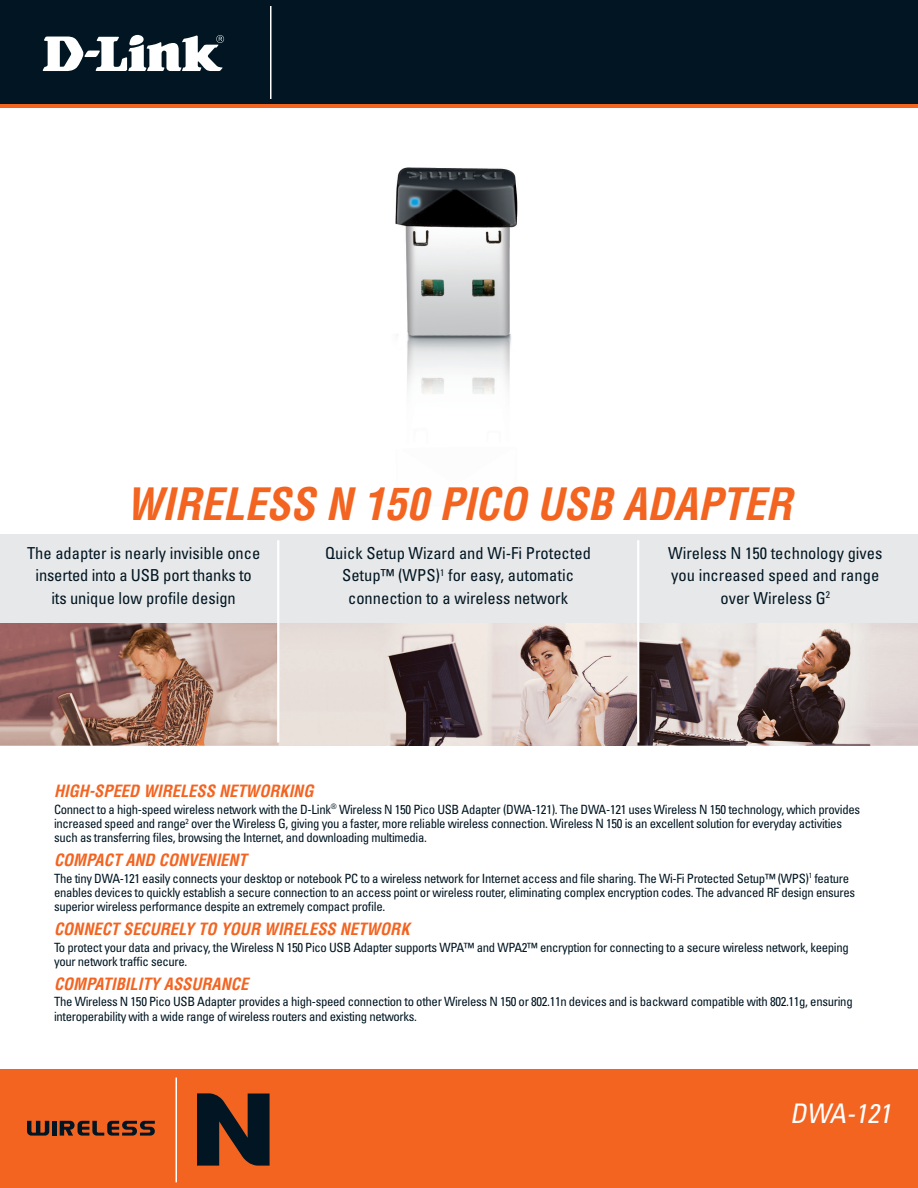
<style>
.page{position:relative;width:918px;height:1188px;background:#fff}
.page>*{position:absolute;margin:0;border:0;box-sizing:border-box;transform-origin:0 0}
.t1{font:italic 700 condensed 43.5px "Helvetica";color:#f36421}
.t2{font:italic condensed 27px "Univers";color:#fff}
.t3{font:condensed 16.5px/22.5px "Univers";color:#011622;text-align:center}
.t4{font:italic 700 condensed 16.5px "Helvetica";color:#f36421}
.t5{font:condensed 12.75px/14.2px "Univers";letter-spacing:-.025em;color:#011622}
</style>
<div class="page">
<img style="left:0;top:623px;width:918px;height:122px">
<div style="left:0;top:1070px;width:918px;height:118px;background:#f36421"></div>
<svg style="left:197px;top:1093px;width:73px;height:73px"></svg>
<svg style="left:27px;top:1121px;width:22px;height:15px"></svg>
<div style="left:52px;top:1121px;width:5px;height:15px;background:#011622"></div>
<svg style="left:60px;top:1121px;width:95px;height:15px"></svg>
<hr style="left:176px;top:1078px;width:1px;height:104px;background:#fff">
<div style="left:0;top:0;width:918px;height:108px;background:linear-gradient(to right,#f36421,#f36421)"></div>
<div style="left:0;top:0;width:918px;height:103px;background:#011622"></div>
<svg style="left:43px;top:35px;width:181px;height:36px"></svg>
<hr style="left:270px;top:6px;width:2px;height:93px;background:#fff">
<img style="left:395px;top:167px;width:123px;height:227px">
<div style="left:0;top:534px;width:918px;height:89px;background:#e7e8e9"></div>
<hr style="left:277px;top:540px;width:2px;height:202px;background:#fff">
<hr style="left:637px;top:540px;width:2px;height:202px;background:#fff">
<h1 class="t1" style="left:126px;top:477px;width:667px">WIRELESS N 150 Pico USB ADAPTER</h1>
<p class="t3" style="left:325px;top:541px;width:267px">Quick Setup Wizard and Wi-Fi Protected<br>Setup™ (WPS)<sup>1</sup> for easy, automatic connection to a wireless network</p>
<p class="t3" style="left:27px;top:541px;width:235px">The adapter is nearly invisible once inserted into a USB port thanks to its unique low profile design</p>
<p class="t3" style="left:668px;top:541px;width:216px">Wireless N 150 technology gives you increased speed and range over Wireless G<sup>2</sup></p>
<p class="t4" style="left:54px;top:781px;width:261px">HIGH-SPEED WIRELESS NETWORKING</p>
<p class="t5" style="left:54px;top:802px;width:808px">Connect to a high-speed wireless network with the D-Link<sup>®</sup> Wireless N 150 Pico USB Adapter (DWA-121). The DWA-121 uses Wireless N 150 technology, which provides increased speed and range<sup>2</sup> over the Wireless G, giving you a faster, more reliable wireless connection. Wireless N 150 is an excellent solution for everyday activities such as transferring files, browsing the Internet, and downloading multimedia.</p>
<p class="t4" style="left:54px;top:850px;width:194px">COMPACT AND CONVENIENT</p>
<p class="t5" style="left:54px;top:871px;width:803px">The tiny DWA-121 easily connects your desktop or notebook PC to a wireless network for Internet access and file sharing. The Wi-Fi Protected Setup™ (WPS)<sup>1</sup> feature enables devices to quickly establish a secure connection to an access point or wireless router, eliminating complex encryption codes. The advanced RF design ensures superior wireless performance despite an extremely compact profile.</p>
<p class="t4" style="left:54px;top:919px;width:357px">CONNECT SECURELY TO YOUR WIRELESS NETWORK</p>
<p class="t5" style="left:54px;top:940px;width:796px">To protect your data and privacy, the Wireless N 150 Pico USB Adapter supports WPA™ and WPA2™ encryption for connecting to a secure wireless network, keeping your network traffic secure.</p>
<p class="t4" style="left:54px;top:974px;width:196px">COMPATIBILITY ASSURANCE</p>
<p class="t5" style="left:54px;top:995px;width:800px">The Wireless N 150 Pico USB Adapter provides a high-speed connection to other Wireless N 150 or 802.11n devices and is backward compatible with 802.11g, ensuring interoperability with a wide range of wireless routers and existing networks.</p>
<h2 class="t2" style="left:790px;top:1096px;width:108px">DWA-121</h2>
</div>
